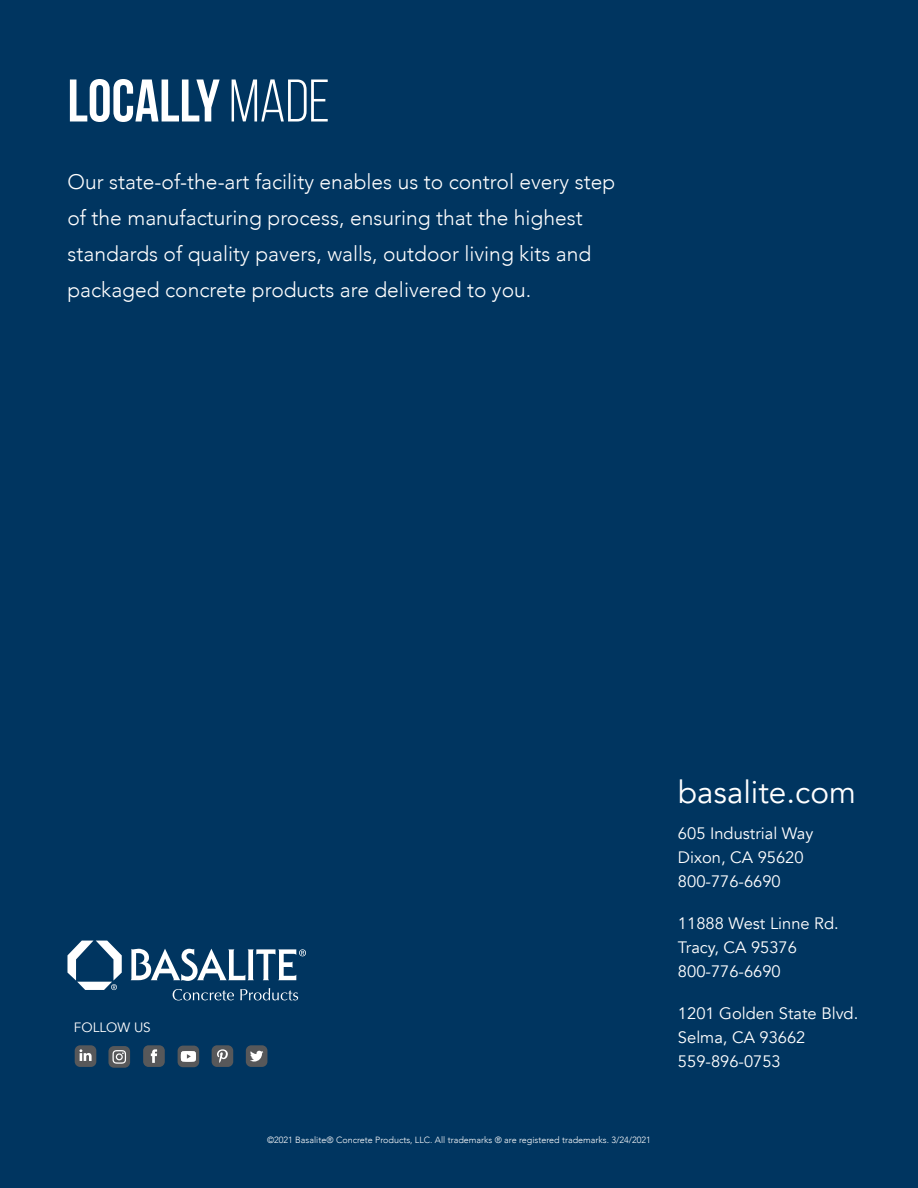
<style>
.page{position:relative;width:918px;height:1188px;background:#003560}
.page>*{position:absolute;margin:0;border:0;box-sizing:border-box;transform-origin:0 0}
.t1{font:700 60px "Bebas Neue";color:#fff}
.t2{font:31.5px "Avenir";color:#fff}
.t3{font:300 21px/36px "Avenir";color:#fff}
.t4{font:16.5px "Avenir";color:#fff}
.t5{font:13.5px "Avenir";color:#fff}
.t6{font:300 9px "Avenir";color:#fff}
.s1{font-weight:400}
</style>
<div class="page">
<div style="left:75px;top:1045px;width:21px;height:22px;background:#57585a;border-radius:5px"></div>
<svg style="left:79px;top:1049px;width:13px;height:12px"></svg>
<div style="left:143px;top:1045px;width:22px;height:22px;background:#57585a;border-radius:5px"></div>
<svg style="left:151px;top:1049px;width:6px;height:14px"></svg>
<div style="left:212px;top:1045px;width:21px;height:22px;background:#57585a;border-radius:5px"></div>
<svg style="left:217px;top:1049px;width:11px;height:14px"></svg>
<div style="left:108px;top:1046px;width:22px;height:22px;background:#57585a;border-radius:5px"></div>
<svg style="left:112px;top:1050px;width:14px;height:14px"></svg>
<div style="left:246px;top:1045px;width:21px;height:22px;background:#57585a;border-radius:5px"></div>
<svg style="left:250px;top:1051px;width:13px;height:11px"></svg>
<div style="left:178px;top:1046px;width:21px;height:21px;background:#57585a;border-radius:5px"></div>
<svg style="left:181px;top:1051px;width:15px;height:11px"></svg>
<svg style="left:173px;top:989px;width:61px;height:11px"></svg>
<svg style="left:240px;top:988px;width:58px;height:12px"></svg>
<svg style="left:131px;top:949px;width:175px;height:32px"></svg>
<svg style="left:68px;top:941px;width:54px;height:49px"></svg>
<p class="t1" style="left:67px;top:66px;width:264px">LOCALLY <span class="s1">MADE</span></p>
<p class="t3" style="left:68px;top:164px;width:549px">Our state-of-the-art facility enables us to control every step of the manufacturing process, ensuring that the highest standards of quality pavers, walls, outdoor living kits and packaged concrete products are delivered to you.</p>
<p class="t5" style="left:74px;top:1019px;width:78px">FOLLOW US</p>
<p class="t6" style="left:267px;top:1134px;width:385px">©2021 Basalite® Concrete Products, LLC. All trademarks ® are registered trademarks. 3/24/2021</p>
<p class="t2" style="left:678px;top:771px;width:179px">basalite.com</p>
<p class="t4" style="left:678px;top:822px;width:137px">605 Industrial Way</p>
<p class="t4" style="left:678px;top:846px;width:127px">Dixon, CA 95620</p>
<p class="t4" style="left:678px;top:870px;width:104px">800-776-6690</p>
<p class="t4" style="left:678px;top:912px;width:162px">11888 West Linne Rd.</p>
<p class="t4" style="left:678px;top:936px;width:120px">Tracy, CA 95376</p>
<p class="t4" style="left:678px;top:960px;width:104px">800-776-6690</p>
<p class="t4" style="left:678px;top:1002px;width:182px">1201 Golden State Blvd.</p>
<p class="t4" style="left:678px;top:1026px;width:129px">Selma, CA 93662</p>
<p class="t4" style="left:678px;top:1050px;width:104px">559-896-0753</p>
</div>
